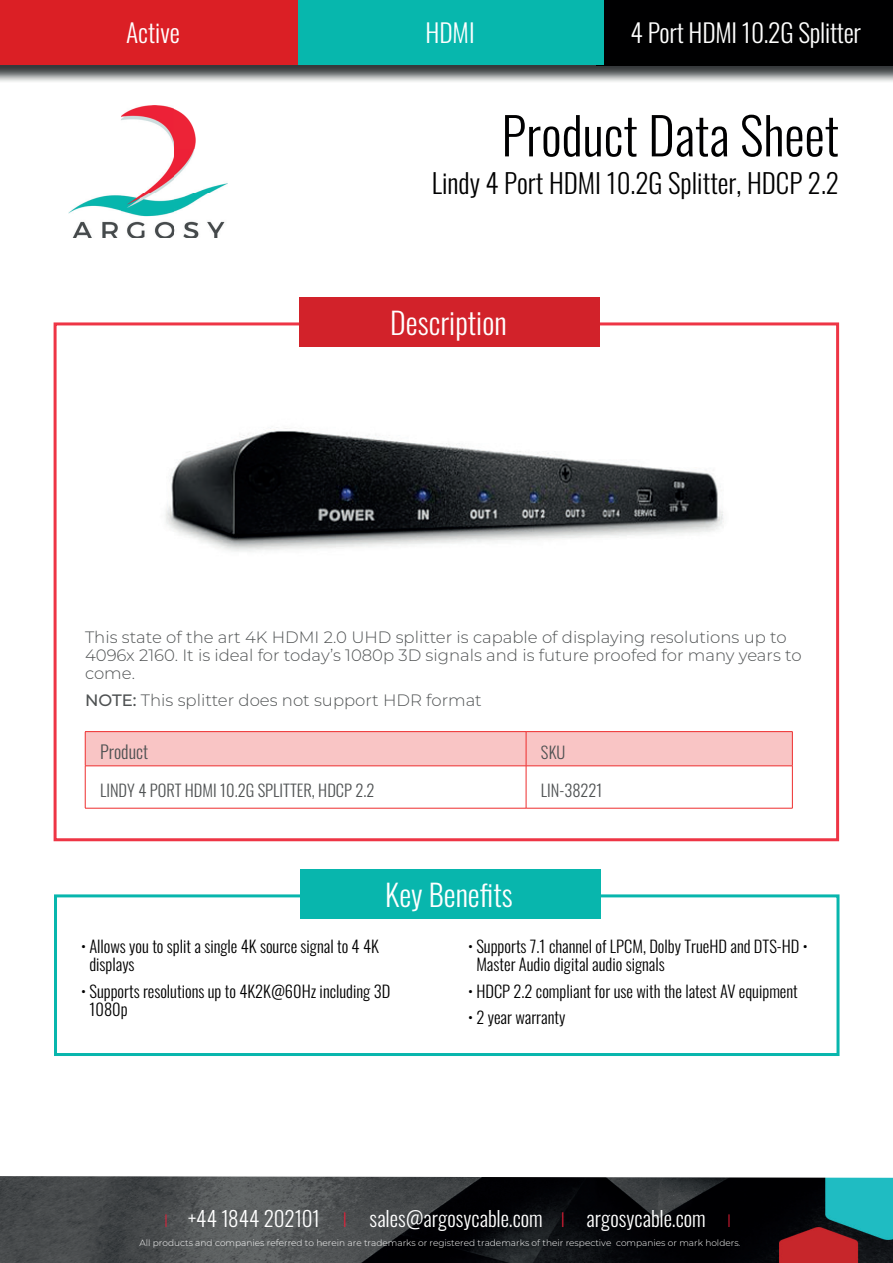
<style>
.page{position:relative;width:893px;height:1263px;background:#fff}
.page>*{position:absolute;margin:0;border:0;box-sizing:border-box;transform-origin:0 0}
.t1{font:300 51px "Oswald";color:#000001}
.t2{font:300 30px "Oswald";color:#fff}
.t3{font:300 27px "Oswald";color:#000001}
.t4{font:300 25.5px "Oswald";letter-spacing:-.01em;color:#fff}
.t5{font:300 21px "Oswald";color:#fff}
.t6{font:300 18px "Oswald";color:#4f5253}
.t7{font:300 16.5px/18px "Oswald";color:#000001}
.t8{font:300 16.5px/18px "Montserrat";color:#4f5253}
.t9{font:300 16.5px "Oswald";color:#4f5253}
.t10{font:300 9px "Montserrat";color:#fff}
.s1{font-weight:500}
.s2{font-family:"Montserrat";font-size:18px;color:#ed1e38}
.s3{font-family:"Montserrat";color:#ed1e38}
</style>
<div class="page">
<img style="left:68px;top:105px;width:159px;height:133px">
<img style="left:0;top:64px;width:893px;height:18px">
<div style="left:0;top:0;width:893px;height:64px;background:#db1f25"></div>
<div style="left:596px;top:0;width:297px;height:65px;background:#000001"></div>
<div style="left:298px;top:0;width:305px;height:64px;background:#07b7ad"></div>
<img style="left:0;top:1176px;width:893px;height:87px">
<div style="left:54px;top:322px;width:785px;height:519px;border:3px solid #ee3545"></div>
<img style="left:165px;top:427px;width:559px;height:125px">
<div style="left:299px;top:298px;width:301px;height:49px;background:#d2222a"></div>
<div style="left:86px;top:732px;width:706px;height:34px;background:#f9c5c5"></div>
<hr style="left:85px;top:731px;width:441px;height:1px;background:#ee2d2d">
<hr style="left:85px;top:732px;width:1px;height:34px;background:#ee2d2d">
<hr style="left:526px;top:731px;width:266px;height:1px;background:#ee2d2d">
<hr style="left:526px;top:732px;width:1px;height:34px;background:#ee2d2d">
<hr style="left:792px;top:732px;width:1px;height:34px;background:#ee2d2d">
<hr style="left:85px;top:766px;width:441px;height:1px;background:#ee2d2d">
<hr style="left:85px;top:766px;width:1px;height:42px;background:#ee2d2d">
<hr style="left:526px;top:766px;width:266px;height:1px;background:#ee2d2d">
<hr style="left:526px;top:766px;width:1px;height:42px;background:#ee2d2d">
<hr style="left:792px;top:766px;width:1px;height:42px;background:#ee2d2d">
<hr style="left:85px;top:808px;width:441px;height:1px;background:#ee2d2d">
<hr style="left:526px;top:808px;width:266px;height:1px;background:#ee2d2d">
<div style="left:54px;top:894px;width:785px;height:162px;border:3px solid #08b6ad"></div>
<div style="left:300px;top:870px;width:300px;height:49px;background:#08b6ad"></div>
<h3 class="t4" style="left:126px;top:10px;width:55px">Active</h3>
<h3 class="t4" style="left:425px;top:10px;width:51px">HDMI</h3>
<h3 class="t4" style="left:630px;top:10px;width:232px">4 Port HDMI 10.2G Splitter</h3>
<h1 class="t1" style="left:501px;top:90px;width:339px">Product Data Sheet</h1>
<h3 class="t3" style="left:432px;top:159px;width:409px">Lindy 4 Port HDMI 10.2G Splitter, HDCP 2.2</h3>
<h2 class="t2" style="left:390px;top:296px;width:118px">Description</h2>
<p class="t8" style="left:85px;top:628px;width:718px">This state of the art 4K HDMI 2.0 UHD splitter is capable of displaying resolutions up to<br>4096x 2160. It is ideal for today’s 1080p 3D signals and is future proofed for many years to come.</p>
<p class="t8" style="left:85px;top:690px;width:398px"><span class="s1">NOTE:</span> This splitter does not support HDR format</p>
<p class="t6" style="left:100px;top:736px;width:50px">Product</p>
<p class="t9" style="left:541px;top:737px;width:26px">SKU</p>
<p class="t9" style="left:100px;top:775px;width:276px">LINDY 4 PORT HDMI 10.2G SPLITTER, HDCP 2.2</p>
<p class="t9" style="left:541px;top:775px;width:63px">LIN-38221</p>
<h2 class="t2" style="left:385px;top:868px;width:129px">Key Benefits</h2>
<p class="t7" style="left:89px;top:935px;width:291px;text-indent:-8px">• Allows you to split a single 4K source signal to 4 4K displays</p>
<p class="t7" style="left:89px;top:980px;width:302px;text-indent:-8px">• Supports resolutions up to 4K2K@60Hz including 3D<br>1080p</p>
<p class="t7" style="left:476px;top:935px;width:333px;text-indent:-8px">• Supports 7.1 channel of LPCM, Dolby TrueHD and DTS-HD •<br>Master Audio digital audio signals</p>
<p class="t7" style="left:468px;top:980px;width:331px">• HDCP 2.2 compliant for use with the latest AV equipment</p>
<p class="t7" style="left:468px;top:1006px;width:99px">• 2 year warranty</p>
<p class="t5" style="left:164px;top:1199px;width:570px"><span class="s2">I</span> +44 1844 202101 <span class="s3">I</span> sales@argosycable.com <span class="s3">I</span> argosycable.com <span class="s2">I</span></p>
<p class="t10" style="left:139px;top:1237px;width:602px">All products and companies referred to herein are trademarks or registered trademarks of their respective companies or mark holders.</p>
</div>
